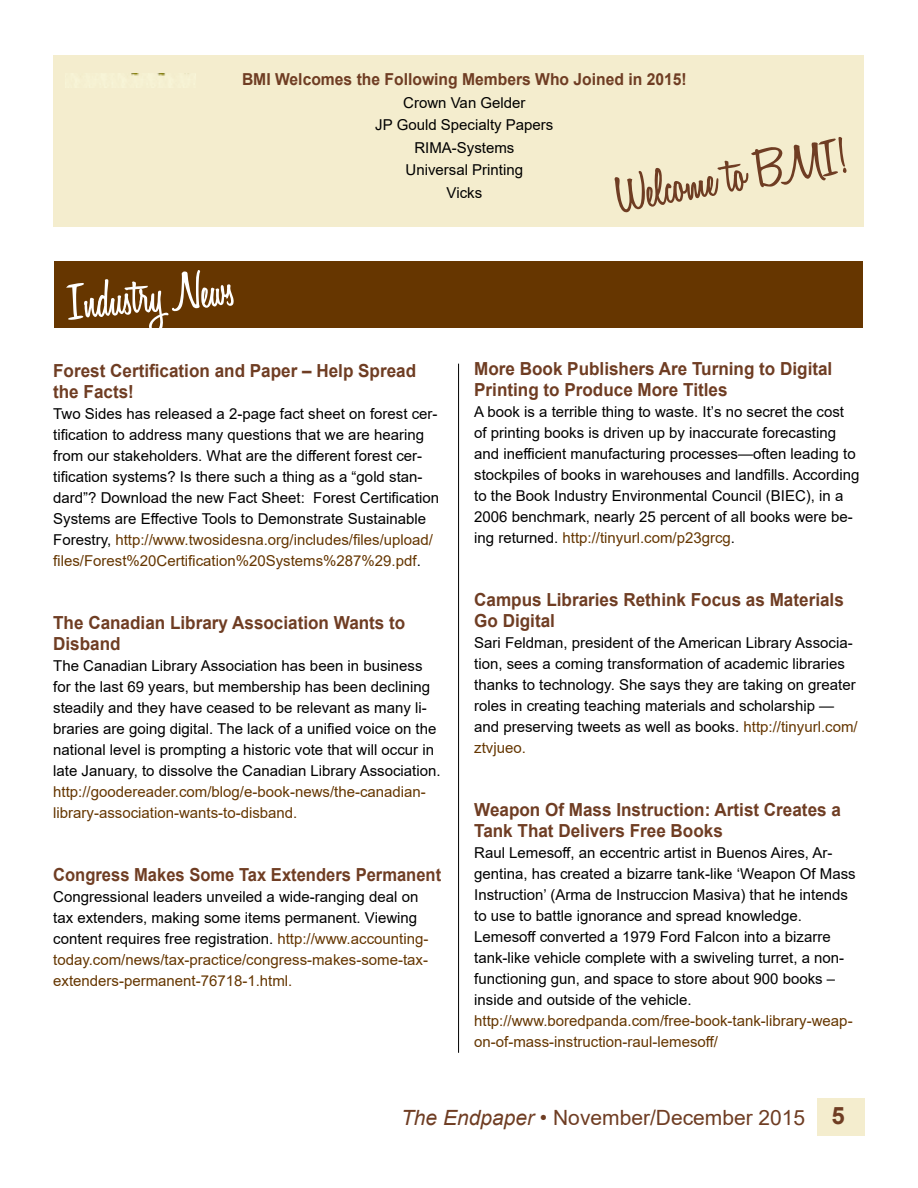
<style>
.page{position:relative;width:918px;height:1188px;background:#fff}
.page>*{position:absolute;margin:0;border:0;box-sizing:border-box;transform-origin:0 0}
.t1{font:600 54px "Honey Script";color:#6f3d23}
.t2{font:600 54px "Honey Script";color:#fff}
.t3{font:21px "Arial";color:#6f3d23}
.t4{font:700 18px/21px "Arial";color:#6f3d23;scale:.95 1}
.t5{font:700 18px "Arial";color:#6f3d23;scale:.92 1}
.t6{font:700 16.5px "Arial";color:#6f3d23;scale:.95 1}
.t7{font:15px/21px "Arial";color:#000}
.t8{font:15px/21px "Arial";color:#653600}
.s1{color:#653600}
.s2{font-style:italic}
.s3{font-weight:700;font-size:24px}
</style>
<div class="page">
<div style="left:817px;top:1098px;width:48px;height:37px;background:#f4edce"></div>
<hr style="left:458px;top:364px;width:1px;height:689px;background:#000">
<div style="left:55px;top:261px;width:808px;height:67px;background:#663600"></div>
<div style="left:53px;top:56px;width:810px;height:171px;background:#f4edce"></div>
<img style="left:131px;top:73px;width:58px;height:3px">
<p class="t6" style="left:242px;top:68px;width:470px">BMI Welcomes the Following Members Who Joined in 2015!</p>
<p class="t7" style="left:375px;top:91px;width:180px;line-height:22.5px;text-align:center">Crown Van Gelder<br>JP Gould Specialty Papers<br>RIMA-Systems<br>Universal Printing<br>Vicks</p>
<h1 class="t1" style="left:611px;top:163px;width:233px;rotate:-10deg">Welcome to BMI!</h1>
<h1 class="t2" style="left:65px;top:270px;width:168px;rotate:-5deg">Industry News</h1>
<p class="t4" style="left:53px;top:360px;width:384px">Forest Certification and Paper – Help Spread the Facts!</p>
<p class="t7" style="left:53px;top:403px;width:387px">Two Sides has released a 2-page fact sheet on forest cer&shy;tification to address many questions that we are hearing from our stakeholders. What are the different forest cer&shy;tification systems? Is there such a thing as a “gold stan&shy;dard”? Download the new Fact Sheet: Forest Certification Systems are Effective Tools to Demonstrate Sustainable Forestry, <span class="s1">http://www.twosidesna.org/includes/files/upload/ files/Forest%20Certification%20Systems%287%29.pdf</span>.</p>
<p class="t4" style="left:53px;top:612px;width:372px">The Canadian Library Association Wants to<br>Disband</p>
<p class="t7" style="left:53px;top:655px;width:389px">The Canadian Library Association has been in business for the last 69 years, but membership has been declining steadily and they have ceased to be relevant as many li&shy;braries are going digital. The lack of a unified voice on the national level is prompting a historic vote that will occur in late January, to dissolve the Canadian Library Association.</p>
<p class="t8" style="left:53px;top:781px;width:374px">http://goodereader.com/blog/e-book-news/the-canadian&shy;library-association-wants-to-disband.</p>
<p class="t5" style="left:53px;top:862px;width:423px">Congress Makes Some Tax Extenders Permanent</p>
<p class="t7" style="left:53px;top:886px;width:377px">Congressional leaders unveiled a wide-ranging deal on tax extenders, making some items permanent. Viewing content requires free registration. <span class="s1">http://www.accounting&shy;today.com/news/tax-practice/congress-makes-some-tax&shy;extenders-permanent-76718-1.html.</span></p>
<p class="t4" style="left:474px;top:358px;width:379px">More Book Publishers Are Turning to Digital<br>Printing to Produce More Titles</p>
<p class="t7" style="left:474px;top:401px;width:387px">A book is a terrible thing to waste. It’s no secret the cost of printing books is driven up by inaccurate forecasting and inefficient manufacturing processes—often leading to stockpiles of books in warehouses and landfills. According to the Book Industry Environmental Council (BIEC), in a 2006 benchmark, nearly 25 percent of all books were be&shy;ing returned. <span class="s1">http://tinyurl.com/p23grcg</span>.</p>
<p class="t4" style="left:474px;top:589px;width:391px">Campus Libraries Rethink Focus as Materials<br>Go Digital</p>
<p class="t7" style="left:474px;top:632px;width:385px">Sari Feldman, president of the American Library Associa&shy;tion, sees a coming transformation of academic libraries thanks to technology. She says they are taking on greater roles in creating teaching materials and scholarship — and preserving tweets as well as books. <span class="s1">http://tinyurl.com/ ztvjueo.</span></p>
<p class="t4" style="left:474px;top:799px;width:388px">Weapon Of Mass Instruction: Artist Creates a<br>Tank That Delivers Free Books</p>
<p class="t7" style="left:474px;top:842px;width:383px">Raul Lemesoff, an eccentric artist in Buenos Aires, Ar&shy;gentina, has created a bizarre tank-like ‘Weapon Of Mass Instruction’ (Arma de Instruccion Masiva) that he intends to use to battle ignorance and spread knowledge.<br>Lemesoff converted a 1979 Ford Falcon into a bizarre tank-like vehicle complete with a swiveling turret, a non&shy;functioning gun, and space to store about 900 books – inside and outside of the vehicle.</p>
<p class="t8" style="left:474px;top:1010px;width:380px">http://www.boredpanda.com/free-book-tank-library-weap&shy;on-of-mass-instruction-raul-lemesoff/</p>
<h2 class="t3" style="left:401px;top:1103px;width:445px"><span class="s2">The Endpaper</span> • November/December 2015 <span class="s3">5</span></h2>
</div>
